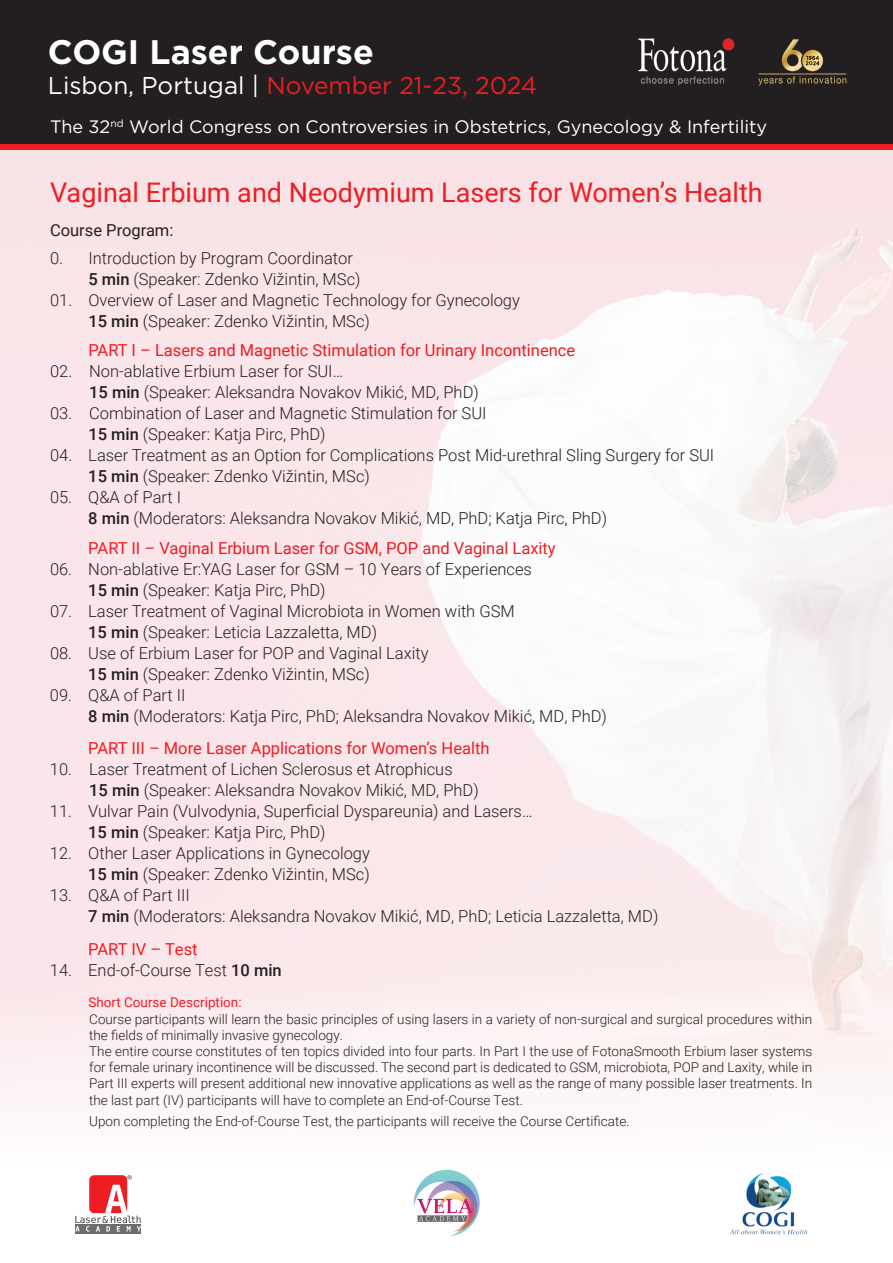
<style>
.page{position:relative;width:893px;height:1263px;background:#fff}
.page>*{position:absolute;margin:0;border:0;box-sizing:border-box;transform-origin:0 0}
.t1{font:700 34.05px "Gotham";color:#fff}
.t2{font:27px "Roboto";color:#ee1d23}
.t3{font:24.3px "Gotham";color:#ee1d23}
.t4{font:18px "Gotham";color:#fff}
.t5{font:300 16.5px/21px "Roboto";color:#231f20}
.t6{font:16.5px "Roboto";color:#ee1d23}
.t7{font:16.5px "Roboto";color:#231f20}
.t8{font:300 13.5px/16.2px "Roboto";color:#231f20}
.t9{font:13.5px "Roboto";color:#ee1d23}
.s1{color:#fff}
.s2{font-weight:500}
</style>
<div class="page">
<div style="left:0;top:0;width:893px;height:148px;background:#231f20"></div>
<svg style="left:75px;top:1231px;width:66px;height:2px"></svg>
<div style="left:89px;top:1175px;width:38px;height:38px;background:#ee1d23;border-radius:5px"></div>
<svg style="left:75px;top:1185px;width:66px;height:46px"></svg>
<svg style="left:127px;top:1175px;width:5px;height:4px"></svg>
<img style="left:729px;top:1173px;width:80px;height:63px">
<div style="left:0;top:145px;width:893px;height:5px;background:#ee1d23"></div>
<img style="left:638px;top:38px;width:209px;height:47px">
<img style="left:413px;top:1169px;width:67px;height:68px">
<h1 class="t1" style="left:48px;top:30px;width:327px">COGI Laser Course</h1>
<h3 class="t3" style="left:48px;top:69px;width:491px"><span class="s1">Lisbon, Portugal |</span> November 21-23, 2024</h3>
<p class="t4" style="left:50px;top:115px;width:718px">The 32<sup>nd</sup> World Congress on Controversies in Obstetrics, Gynecology &amp; Infertility</p>
<h2 class="t2" style="left:50px;top:174px;width:714px">Vaginal Erbium and Neodymium Lasers for Women’s Health</h2>
<p class="t7" style="left:50px;top:218px;width:125px">Course Program:</p>
<p class="t5" style="left:88px;top:247px;width:274px;text-indent:-38px">0. Introduction by Program Coordinator<br><span class="s2">5 min</span> (Speaker: Zdenko Vižintin, MSc)</p>
<p class="t5" style="left:88px;top:289px;width:433px;text-indent:-38px">01. Overview of Laser and Magnetic Technology for Gynecology<br><span class="s2">15 min</span> (Speaker: Zdenko Vižintin, MSc)</p>
<p class="t6" style="left:88px;top:338px;width:488px">PART I – Lasers and Magnetic Stimulation for Urinary Incontinence</p>
<p class="t5" style="left:89px;top:360px;width:391px;text-indent:-39px">02. Non-ablative Erbium Laser for SUI…<br><span class="s2">15 min</span> (Speaker: Aleksandra Novakov Mikić, MD, PhD)</p>
<p class="t5" style="left:88px;top:402px;width:400px;text-indent:-38px">03. Combination of Laser and Magnetic Stimulation for SUI<br><span class="s2">15 min</span> (Speaker: Katja Pirc, PhD)</p>
<p class="t5" style="left:88px;top:444px;width:627px;text-indent:-38px">04. Laser Treatment as an Option for Complications Post Mid-urethral Sling Surgery for SUI<br><span class="s2">15 min</span> (Speaker: Zdenko Vižintin, MSc)</p>
<p class="t5" style="left:88px;top:486px;width:520px;text-indent:-38px">05. Q&amp;A of Part I<br><span class="s2">8 min</span> (Moderators: Aleksandra Novakov Mikić, MD, PhD; Katja Pirc, PhD)</p>
<p class="t6" style="left:88px;top:536px;width:469px">PART II – Vaginal Erbium Laser for GSM, POP and Vaginal Laxity</p>
<p class="t5" style="left:88px;top:558px;width:445px;text-indent:-38px">06. Non-ablative Er:YAG Laser for GSM – 10 Years of Experiences<br><span class="s2">15 min</span> (Speaker: Katja Pirc, PhD)</p>
<p class="t5" style="left:88px;top:600px;width:428px;text-indent:-38px">07. Laser Treatment of Vaginal Microbiota in Women with GSM<br><span class="s2">15 min</span> (Speaker: Leticia Lazzaletta, MD)</p>
<p class="t5" style="left:88px;top:642px;width:342px;text-indent:-38px">08. Use of Erbium Laser for POP and Vaginal Laxity<br><span class="s2">15 min</span> (Speaker: Zdenko Vižintin, MSc)</p>
<p class="t5" style="left:88px;top:684px;width:520px;text-indent:-38px">09. Q&amp;A of Part II<br><span class="s2">8 min</span> (Moderators: Katja Pirc, PhD; Aleksandra Novakov Mikić, MD, PhD)</p>
<p class="t6" style="left:88px;top:737px;width:403px">PART III – More Laser Applications for Women’s Health</p>
<p class="t5" style="left:89px;top:758px;width:391px;text-indent:-39px">10. Laser Treatment of Lichen Sclerosus et Atrophicus<br><span class="s2">15 min</span> (Speaker: Aleksandra Novakov Mikić, MD, PhD)</p>
<p class="t5" style="left:88px;top:800px;width:446px;text-indent:-38px">11. Vulvar Pain (Vulvodynia, Superficial Dyspareunia) and Lasers…<br><span class="s2">15 min</span> (Speaker: Katja Pirc, PhD)</p>
<p class="t5" style="left:50px;top:842px;width:321px;text-align:right">12. Other Laser Applications in Gynecology<br><span class="s2">15 min</span> (Speaker: Zdenko Vižintin, MSc)</p>
<p class="t5" style="left:88px;top:884px;width:572px;text-indent:-38px">13. Q&amp;A of Part III<br><span class="s2">7 min</span> (Moderators: Aleksandra Novakov Mikić, MD, PhD; Leticia Lazzaletta, MD)</p>
<p class="t6" style="left:88px;top:938px;width:111px">PART IV – Test</p>
<p class="t5" style="left:50px;top:959px;width:233px">14. End-of-Course Test <span class="s2">10 min</span></p>
<p class="t9" style="left:88px;top:993px;width:155px">Short Course Description:</p>
<p class="t8" style="left:89px;top:1010px;width:724px">Course participants will learn the basic principles of using lasers in a variety of non-surgical and surgical procedures within the fields of minimally invasive gynecology.<br>The entire course constitutes of ten topics divided into four parts. In Part I the use of FotonaSmooth Erbium laser systems for female urinary incontinence will be discussed. The second part is dedicated to GSM, microbiota, POP and Laxity, while in Part III experts will present additional new innovative applications as well as the range of many possible laser treatments. In the last part (IV) participants will have to complete an End-of-Course Test.</p>
<p class="t8" style="left:89px;top:1112px;width:542px">Upon completing the End-of-Course Test, the participants will receive the Course Certificate.</p>
</div>
